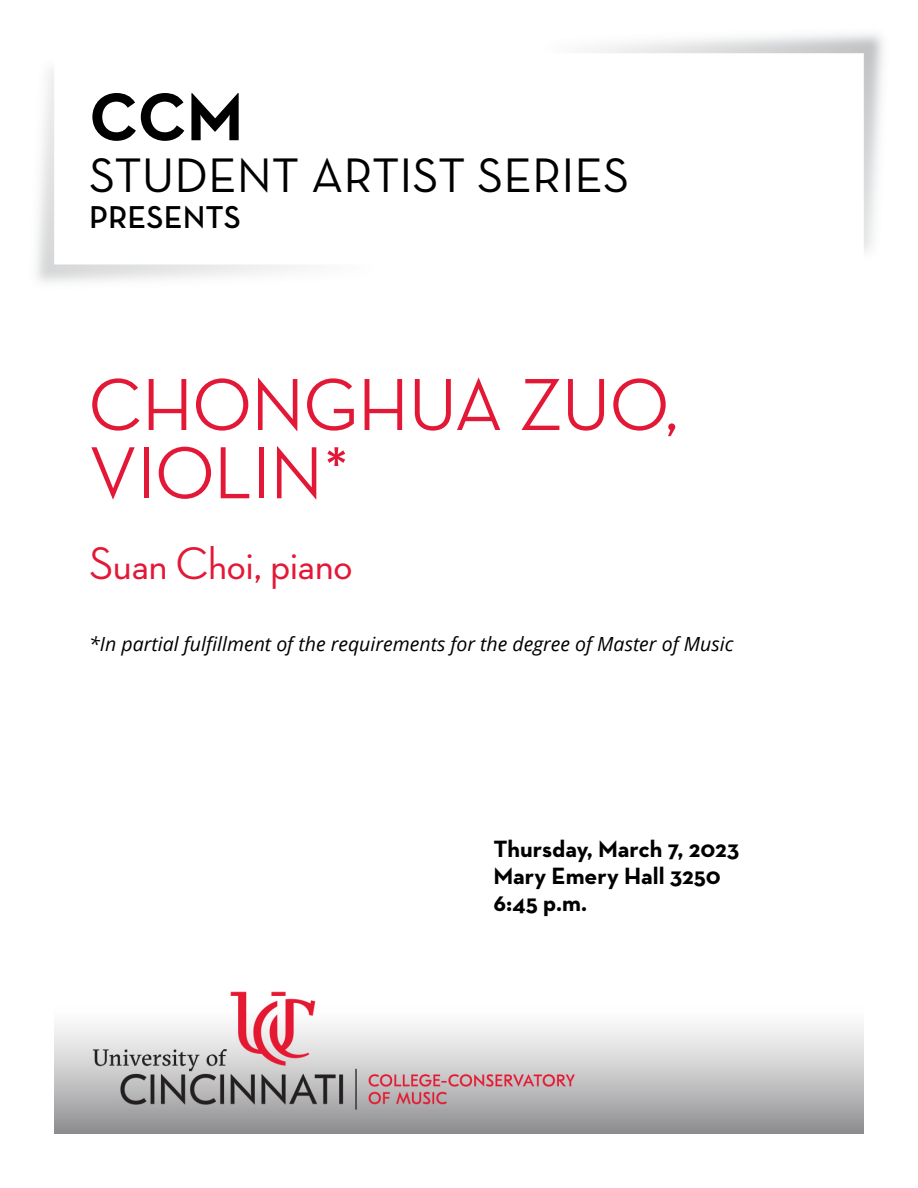
<style>
.page{position:relative;width:918px;height:1188px;background:#fff}
.page>*{position:absolute;margin:0;border:0;box-sizing:border-box;transform-origin:0 0}
.Concert_Title__H1{font:500 75px/68.2px "Neutra Disp";color:#e31837}
.Page_Intro__H1{font:700 68.7px "Neutra Text";color:#000}
.Page_Intro__H1-2{font:49.35px "Neutra Text";color:#000}
.Musician_Conductor__H2{font:500 46.5px "Neutra Disp";color:#e31837}
.Page_Intro__H1-3{font:600 32.25px "Neutra Text";color:#000}
.Date_Venue_Time__H3{font:700 24px "Neutra Text";color:#000}
.In_partial_fulfillment_of__H2{font:italic 19.5px "Open Sans";color:#000}
</style>
<div class="page">
<img style="left:54px;top:991px;width:810px;height:143px">
<img style="left:589px;top:34px;width:294px;height:218px">
<h1 class="Page_Intro__H1" style="left:89px;top:74px;width:156px">CCM</h1>
<h1 class="Page_Intro__H1-2" style="left:89px;top:145px;width:542px">STUDENT ARTIST SERIES</h1>
<h1 class="Page_Intro__H1-3" style="left:89px;top:197px;width:153px">PRESENTS</h1>
<h1 class="Concert_Title__H1" style="left:89px;top:371px;width:591px">CHONGHUA ZUO,<br>VIOLIN*</h1>
<h2 class="Musician_Conductor__H2" style="left:89px;top:537px;width:265px">Suan Choi, piano</h2>
<h2 class="In_partial_fulfillment_of__H2" style="left:89px;top:630px;width:646px">*In partial fulfillment of the requirements for the degree of Master of Music</h2>
<h3 class="Date_Venue_Time__H3" style="left:494px;top:834px;width:247px">Thursday, March 7, 2023</h3>
<h3 class="Date_Venue_Time__H3" style="left:494px;top:861px;width:229px">Mary Emery Hall 3250</h3>
<h3 class="Date_Venue_Time__H3" style="left:494px;top:888px;width:95px">6:45 p.m.</h3>
</div>
